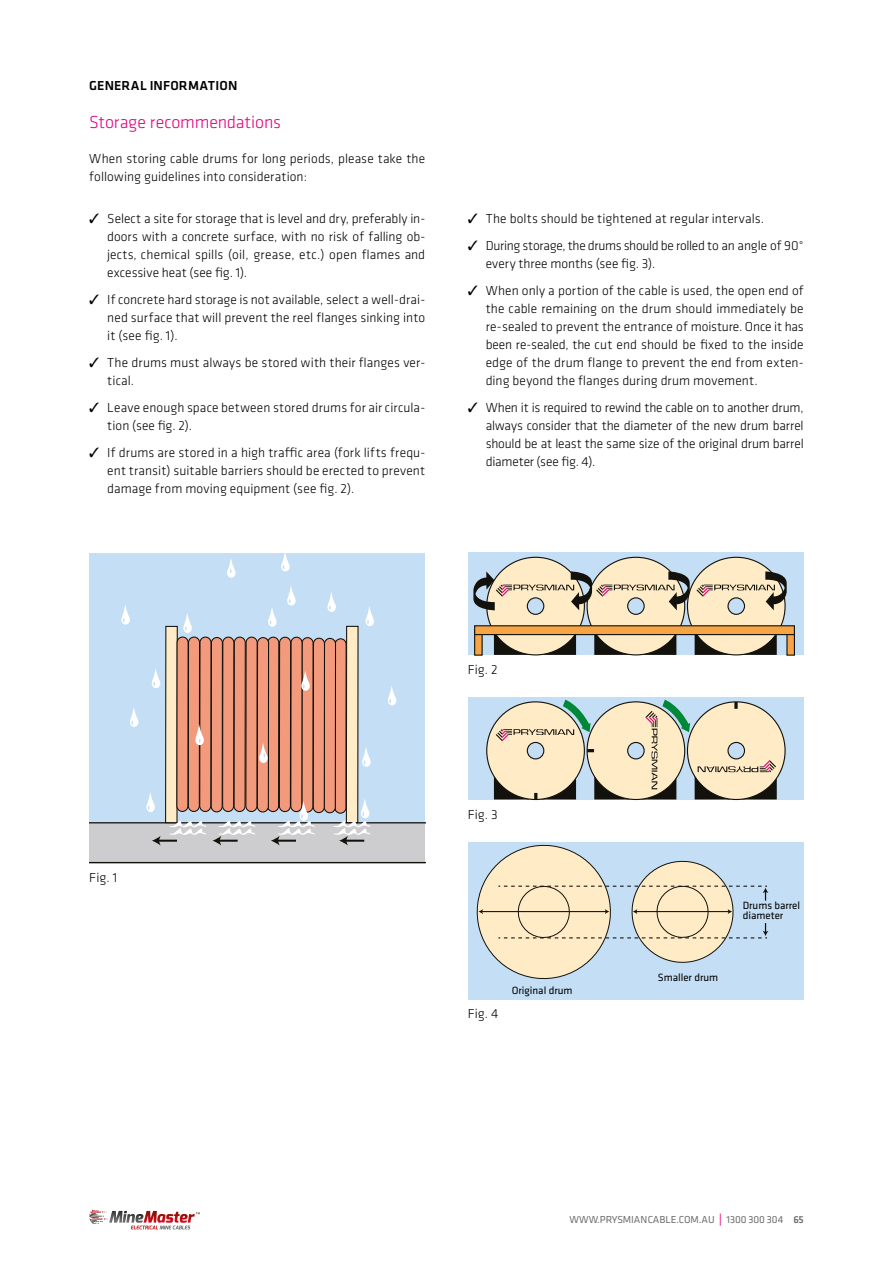
<style>
.page{position:relative;width:893px;height:1263px;background:#fff}
.page>*{position:absolute;margin:0;border:0;box-sizing:border-box;transform-origin:0 0}
.t1{font:300 18px "Klavika";letter-spacing:-.01em;color:#e6007d}
.t2{font:300 13.5px/18px "Klavika";letter-spacing:.005em;color:#000;text-align:justify}
.t3{font:500 13.5px "Klavika";letter-spacing:.01em;color:#000}
.t4{font:10.95px/10.9px "Klavika";color:#000}
.t5{font:10.5px "Klavika";letter-spacing:-.005em;color:#706f6f}
.s1{font-family:"Arial Unicode MS";font-size:13.2px;color:#e6007d}
.s2{font-weight:500}
</style>
<div class="page">
<svg style="left:89px;top:1209px;width:111px;height:20px"></svg>
<div style="left:89px;top:553px;width:336px;height:310px;background:#c4def5"></div>
<div style="left:346px;top:626px;width:12px;height:197px;background:#ffecc7"></div>
<div style="left:346px;top:626px;width:13px;height:197px;border:1px solid #13110c"></div>
<div style="left:166px;top:626px;width:11px;height:197px;background:#ffecc7"></div>
<div style="left:165px;top:626px;width:13px;height:197px;border:1px solid #13110c"></div>
<svg style="left:302px;top:638px;width:11px;height:174px"></svg>
<svg style="left:291px;top:637px;width:11px;height:175px"></svg>
<svg style="left:268px;top:637px;width:11px;height:174px"></svg>
<svg style="left:246px;top:637px;width:11px;height:174px"></svg>
<svg style="left:234px;top:637px;width:11px;height:174px"></svg>
<svg style="left:223px;top:637px;width:11px;height:174px"></svg>
<svg style="left:211px;top:637px;width:11px;height:175px"></svg>
<svg style="left:200px;top:637px;width:11px;height:174px"></svg>
<svg style="left:177px;top:637px;width:11px;height:174px"></svg>
<div style="left:281px;top:562px;width:9px;height:9px;background:#fff;border-radius:50%"></div>
<svg style="left:281px;top:553px;width:8px;height:16px"></svg>
<svg style="left:268px;top:617px;width:9px;height:10px"></svg>
<svg style="left:268px;top:607px;width:8px;height:17px"></svg>
<div style="left:287px;top:596px;width:9px;height:9px;background:#fff;border-radius:50%"></div>
<svg style="left:287px;top:586px;width:8px;height:17px"></svg>
<svg style="left:327px;top:592px;width:9px;height:18px"></svg>
<div style="left:366px;top:616px;width:8px;height:10px;background:#fff;border-radius:50%"></div>
<svg style="left:366px;top:606px;width:8px;height:18px"></svg>
<svg style="left:183px;top:613px;width:9px;height:18px"></svg>
<div style="left:121px;top:615px;width:9px;height:10px;background:#fff;border-radius:50%"></div>
<svg style="left:121px;top:605px;width:9px;height:17px"></svg>
<div style="left:227px;top:568px;width:9px;height:10px;background:#fff;border-radius:50%"></div>
<svg style="left:227px;top:559px;width:8px;height:14px"></svg>
<svg style="left:89px;top:641px;width:336px;height:222px"></svg>
<div style="left:468px;top:553px;width:336px;height:102px;background:#c4def5"></div>
<svg style="left:543px;top:635px;width:33px;height:20px"></svg>
<svg style="left:494px;top:635px;width:34px;height:20px"></svg>
<div style="left:487px;top:557px;width:97px;height:98px;background:#ffecc7;border-radius:50%"></div>
<svg style="left:527px;top:598px;width:17px;height:16px"></svg>
<div style="left:527px;top:597px;width:17px;height:18px;border:1px solid #13110c;border-radius:50%"></div>
<svg style="left:643px;top:635px;width:33px;height:20px"></svg>
<svg style="left:594px;top:635px;width:34px;height:20px"></svg>
<div style="left:587px;top:557px;width:98px;height:98px;background:#ffecc7;border-radius:50%"></div>
<svg style="left:628px;top:598px;width:16px;height:16px"></svg>
<div style="left:627px;top:597px;width:18px;height:18px;border:1px solid #13110c;border-radius:50%"></div>
<svg style="left:744px;top:635px;width:33px;height:20px"></svg>
<svg style="left:695px;top:635px;width:34px;height:20px"></svg>
<div style="left:687px;top:557px;width:98px;height:98px;background:#ffecc7;border-radius:50%"></div>
<svg style="left:728px;top:598px;width:16px;height:16px"></svg>
<div style="left:727px;top:597px;width:18px;height:18px;border:1px solid #13110c;border-radius:50%"></div>
<div style="left:474px;top:630px;width:9px;height:26px;background:#f6a444;border:1px solid #13110c"></div>
<div style="left:786px;top:630px;width:9px;height:26px;background:#f6a444;border:1px solid #13110c"></div>
<div style="left:474px;top:625px;width:321px;height:10px;background:#f6a444;border:1px solid #13110c"></div>
<svg style="left:473px;top:571px;width:217px;height:39px"></svg>
<svg style="left:696px;top:571px;width:91px;height:39px"></svg>
<div style="left:468px;top:697px;width:336px;height:103px;background:#c4def5"></div>
<div style="left:487px;top:702px;width:97px;height:97px;background:#ffecc7;border-radius:50%"></div>
<div style="left:527px;top:742px;width:17px;height:17px;background:#c4def5;border-radius:50%"></div>
<div style="left:527px;top:742px;width:17px;height:17px;border:1px solid #13110c;border-radius:50%"></div>
<svg style="left:594px;top:776px;width:30px;height:23px"></svg>
<svg style="left:496px;top:700px;width:95px;height:41px"></svg>
<div style="left:587px;top:702px;width:98px;height:97px;background:#ffecc7;border-radius:50%"></div>
<div style="left:628px;top:742px;width:16px;height:17px;background:#c4def5;border-radius:50%"></div>
<div style="left:627px;top:742px;width:18px;height:17px;border:1px solid #13110c;border-radius:50%"></div>
<svg style="left:587px;top:749px;width:7px;height:3px"></svg>
<svg style="left:494px;top:775px;width:82px;height:25px"></svg>
<div style="left:687px;top:702px;width:98px;height:97px;background:#ffecc7;border-radius:50%"></div>
<svg style="left:641px;top:700px;width:136px;height:99px"></svg>
<div style="left:468px;top:842px;width:336px;height:157px;background:#c4def5"></div>
<svg style="left:476px;top:844px;width:292px;height:136px"></svg>
<p class="t3" style="left:89px;top:76px;width:150px">GENERAL INFORMATION</p>
<h1 class="t1" style="left:89px;top:111px;width:193px">Storage recommendations</h1>
<p class="t2" style="left:89px;top:150px;width:337px">When storing cable drums for long periods, please take the following guidelines into consideration:</p>
<p class="t2" style="left:107px;top:209px;width:319px;text-indent:-18px">✓ Select a site for storage that is level and dry, preferably in&shy;doors with a concrete surface, with no risk of falling ob&shy;jects, chemical spills (oil, grease, etc.) open flames and excessive heat (see fig. 1).</p>
<p class="t2" style="left:107px;top:290px;width:319px;text-indent:-18px">✓ If concrete hard storage is not available, select a well-drai&shy;ned surface that will prevent the reel flanges sinking into it (see fig. 1).</p>
<p class="t2" style="left:107px;top:353px;width:319px;text-indent:-18px">✓ The drums must always be stored with their flanges ver&shy;tical.</p>
<p class="t2" style="left:107px;top:398px;width:319px;text-indent:-18px">✓ Leave enough space between stored drums for air circula&shy;tion (see fig. 2).</p>
<p class="t2" style="left:107px;top:443px;width:319px;text-indent:-18px">✓ If drums are stored in a high traffic area (fork lifts frequ&shy;ent transit) suitable barriers should be erected to prevent damage from moving equipment (see fig. 2).</p>
<p class="t2" style="left:468px;top:209px;width:298px">✓ The bolts should be tightened at regular intervals.</p>
<p class="t2" style="left:486px;top:236px;width:319px;text-indent:-18px">✓ During storage, the drums should be rolled to an angle of 90° every three months (see fig. 3).</p>
<p class="t2" style="left:486px;top:281px;width:319px;text-indent:-18px">✓ When only a portion of the cable is used, the open end of the cable remaining on the drum should immediately be re-sealed to prevent the entrance of moisture. Once it has been re-sealed, the cut end should be fixed to the inside edge of the drum flange to prevent the end from exten&shy;ding beyond the flanges during drum movement.</p>
<p class="t2" style="left:486px;top:398px;width:319px;text-indent:-18px">✓ When it is required to rewind the cable on to another drum, always consider that the diameter of the new drum barrel should be at least the same size of the original drum barrel diameter (see fig. 4).</p>
<p class="t2" style="left:89px;top:868px;width:29px">Fig. 1</p>
<p class="t2" style="left:468px;top:661px;width:31px">Fig. 2</p>
<p class="t2" style="left:468px;top:805px;width:32px">Fig. 3</p>
<p class="t2" style="left:468px;top:1004px;width:32px">Fig. 4</p>
<p class="t4" style="left:512px;top:985px;width:62px">Original drum</p>
<p class="t4" style="left:658px;top:972px;width:62px">Smaller drum</p>
<p class="t4" style="left:743px;top:900px;width:59px">Drums barrel diameter</p>
<p class="t5" style="left:569px;top:1212px;width:236px">WWW.PRYSMIANCABLE.COM.AU <span class="s1">∣</span> 1300 300 304 <span class="s2">65</span></p>
</div>
